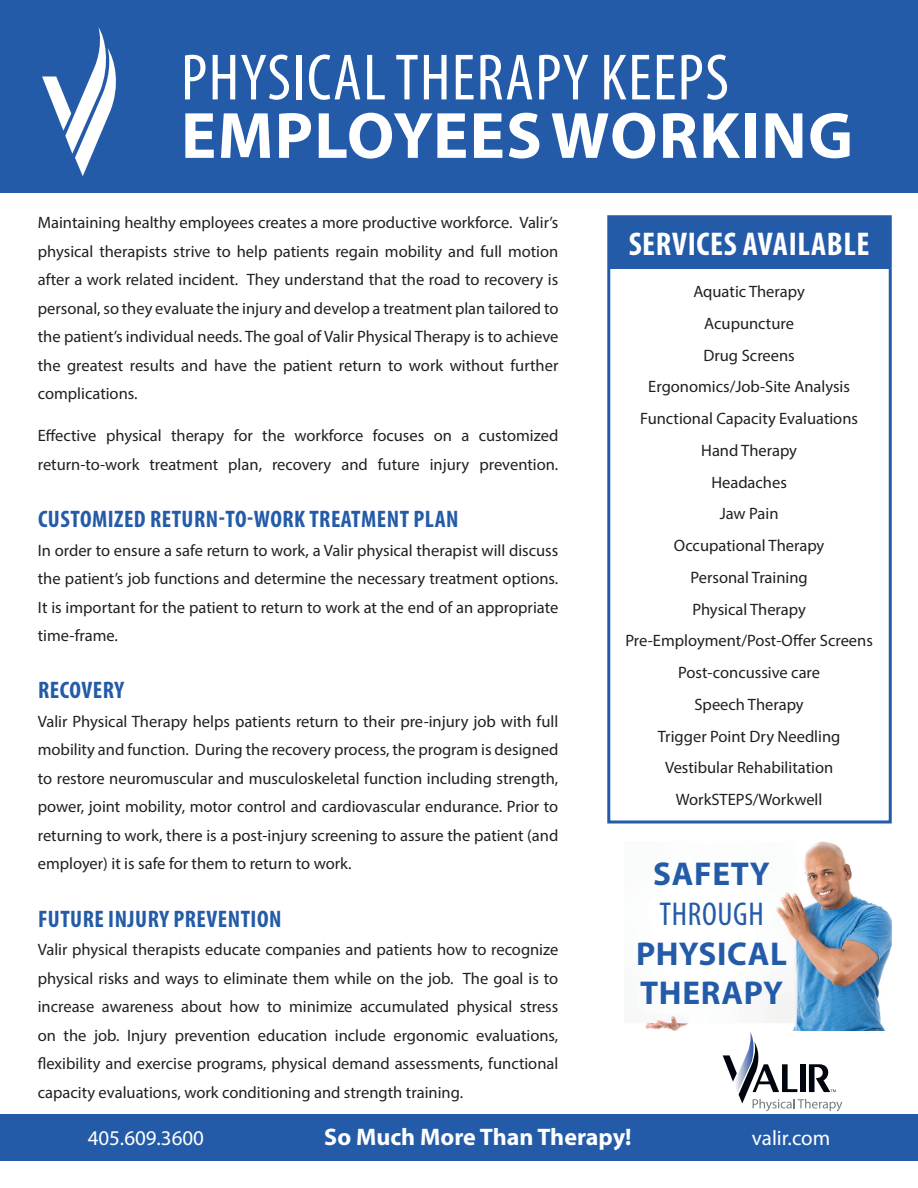
<style>
.page{position:relative;width:918px;height:1188px;background:#fff}
.page>*{position:absolute;margin:0;border:0;box-sizing:border-box;transform-origin:0 0}
.t1{font:condensed 66px "Myriad Pro";letter-spacing:.02em;color:#fff}
.t2{font:700 66px "Myriad Pro";letter-spacing:.02em;color:#fff}
.t3{font:700 33.15px/39.8px "Myriad Pro";letter-spacing:.02em;color:#245ba8}
.t4{font:condensed 33.15px "Myriad Pro";letter-spacing:.02em;color:#245ba8}
.t5{font:700 condensed 33px "Myriad Pro";letter-spacing:.02em;color:#fff}
.t6{font:700 condensed 24px "Myriad Pro";letter-spacing:.02em;color:#245ba8}
.t7{font:700 24px "Myriad Pro";color:#fff}
.t8{font:21px "Myriad Pro";color:#fff}
.t9{font:16.5px/28.5px "Myriad Pro";color:#231f20;text-align:justify}
</style>
<div class="page">
<img style="left:625px;top:841px;width:267px;height:190px">
<div style="left:0;top:0;width:918px;height:192px;background:#245ba8"></div>
<svg style="left:42px;top:27px;width:74px;height:149px"></svg>
<div style="left:607px;top:215px;width:285px;height:609px;border:3px solid #245ba8"></div>
<div style="left:608px;top:217px;width:282px;height:52px;background:#245ba8"></div>
<div style="left:0;top:1115px;width:918px;height:46px;background:#245ba8"></div>
<svg style="left:723px;top:1032px;width:119px;height:79px"></svg>
<h1 class="t1" style="left:181px;top:38px;width:550px">PHYSICAL THERAPY KEEPS</h1>
<h1 class="t2" style="left:181px;top:93px;width:674px">EMPLOYEES WORKING</h1>
<p class="t9" style="left:38px;top:208px;width:522px">Maintaining healthy employees creates a more productive workforce. Valir’s physical therapists strive to help patients regain mobility and full motion after a work related incident. They understand that the road to recovery is personal, so they evaluate the injury and develop a treatment plan tailored to the patient’s individual needs. The goal of Valir Physical Therapy is to achieve the greatest results and have the patient return to work without further complications.</p>
<p class="t9" style="left:38px;top:421px;width:522px">Effective physical therapy for the workforce focuses on a customized return-to-work treatment plan, recovery and future injury prevention.</p>
<h3 class="t6" style="left:38px;top:504px;width:422px">CUSTOMIZED RETURN-TO-WORK TREATMENT PLAN</h3>
<p class="t9" style="left:38px;top:536px;width:522px">In order to ensure a safe return to work, a Valir physical therapist will discuss the patient’s job functions and determine the necessary treatment options.<br>It is important for the patient to return to work at the end of an appropriate time-frame.</p>
<h3 class="t6" style="left:38px;top:675px;width:88px">RECOVERY</h3>
<p class="t9" style="left:38px;top:707px;width:522px">Valir Physical Therapy helps patients return to their pre-injury job with full mobility and function. During the recovery process, the program is designed to restore neuromuscular and musculoskeletal function including strength, power, joint mobility, motor control and cardiovascular endurance. Prior to returning to work, there is a post-injury screening to assure the patient (and employer) it is safe for them to return to work.</p>
<h3 class="t6" style="left:38px;top:904px;width:245px">FUTURE INJURY PREVENTION</h3>
<p class="t9" style="left:38px;top:935px;width:522px">Valir physical therapists educate companies and patients how to recognize physical risks and ways to eliminate them while on the job. The goal is to increase awareness about how to minimize accumulated physical stress on the job. Injury prevention education include ergonomic evaluations, flexibility and exercise programs, physical demand assessments, functional capacity evaluations, work conditioning and strength training.</p>
<h3 class="t5" style="left:629px;top:224px;width:242px">SERVICES AVAILABLE</h3>
<p class="t9" style="left:625px;top:276px;width:249px;line-height:31.8px;text-align:center">Aquatic Therapy<br>Acupuncture<br>Drug Screens<br>Ergonomics/Job-Site Analysis<br>Functional Capacity Evaluations<br>Hand Therapy<br>Headaches<br>Jaw Pain<br>Occupational Therapy<br>Personal Training<br>Physical Therapy<br>Pre-Employment/Post-Offer Screens<br>Post-concussive care<br>Speech Therapy<br>Trigger Point Dry Needling<br>Vestibular Rehabilitation<br>WorkSTEPS/Workwell</p>
<h2 class="t3" style="left:653px;top:853px;width:118px">SAFETY</h2>
<h2 class="t4" style="left:659px;top:894px;width:106px">THROUGH</h2>
<h2 class="t3" style="left:636px;top:933px;width:153px">PHYSICAL<br>THERAPY</h2>
<p class="t8" style="left:88px;top:1125px;width:118px">405.609.3600</p>
<h3 class="t7" style="left:324px;top:1121px;width:309px">So Much More Than Therapy!</h3>
<p class="t8" style="left:752px;top:1125px;width:80px">valir.com</p>
</div>
